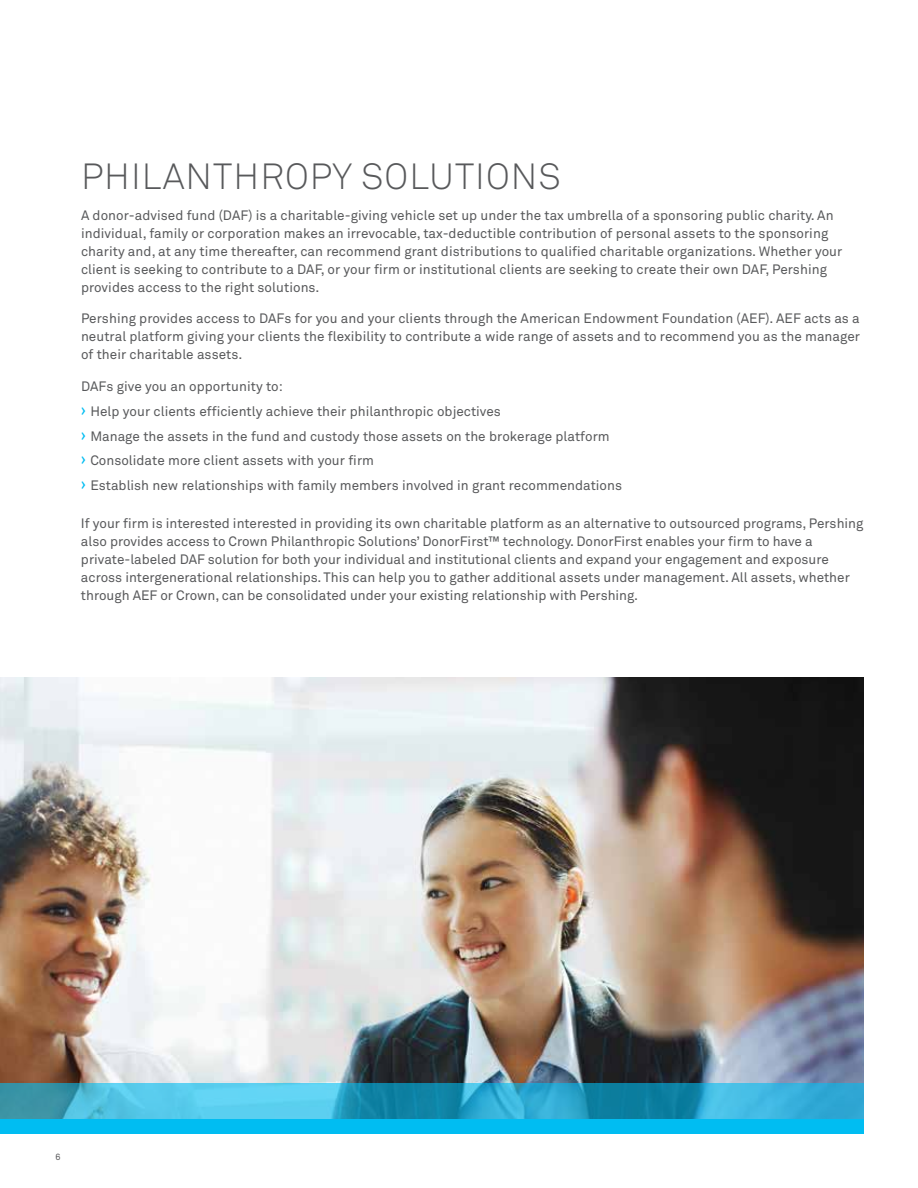
<style>
.page{position:relative;width:918px;height:1188px;background:#fff}
.page>*{position:absolute;margin:0;border:0;box-sizing:border-box;transform-origin:0 0}
.t1{font:36px "Akkurat Light Pro";letter-spacing:.03em;color:#58595b}
.t2{font:13.5px/18px "Akkurat Pro";color:#58595b}
.t3{font:9px "Akkurat Pro";color:#58595b}
.s1{font-size:16.5px;color:#00bdf2}
</style>
<div class="page">
<img style="left:0;top:677px;width:864px;height:406px">
<svg style="left:0;top:1083px;width:864px;height:37px;background:#34aacd"></svg>
<div style="left:0;top:1120px;width:864px;height:14px;background:#00bdf2"></div>
<h1 class="t1" style="left:81px;top:155px;width:481px">PHILANTHROPY SOLUTIONS</h1>
<p class="t2" style="left:81px;top:207px;width:763px">A donor-advised fund (DAF) is a charitable-giving vehicle set up under the tax umbrella of a sponsoring public charity. An individual, family or corporation makes an irrevocable, tax-deductible contribution of personal assets to the sponsoring charity and, at any time thereafter, can recommend grant distributions to qualified charitable organizations. whether your client is seeking to contribute to a DAF, or your firm or institutional clients are seeking to create their own DAF, pershing provides access to the right solutions.</p>
<p class="t2" style="left:81px;top:310px;width:781px;text-align:justify">pershing provides access to DAFs for you and your clients through the American endowment Foundation (AeF). AeF acts as a neutral platform giving your clients the flexibility to contribute a wide range of assets and to recommend you as the manager of their charitable assets.</p>
<p class="t2" style="left:81px;top:378px;width:203px">DAFs give you an opportunity to:</p>
<p class="t2" style="left:81px;top:399px;width:543px;line-height:24.8px"><span class="s1">›</span> Help your clients efficiently achieve their philanthropic objectives<br><span class="s1">›</span> Manage the assets in the fund and custody those assets on the brokerage platform<br><span class="s1">›</span> Consolidate more client assets with your firm<br><span class="s1">›</span> establish new relationships with family members involved in grant recommendations</p>
<p class="t2" style="left:81px;top:515px;width:784px">if your firm is interested interested in providing its own charitable platform as an alternative to outsourced programs, pershing also provides access to Crown philanthropic solutions’ DonorFirst™ technology. DonorFirst enables your firm to have a private-labeled DAF solution for both your individual and institutional clients and expand your engagement and exposure across intergenerational relationships. this can help you to gather additional assets under management. All assets, whether through AeF or Crown, can be consolidated under your existing relationship with pershing.</p>
<p class="t3" style="left:56px;top:1151px;width:7px">6</p>
</div>
